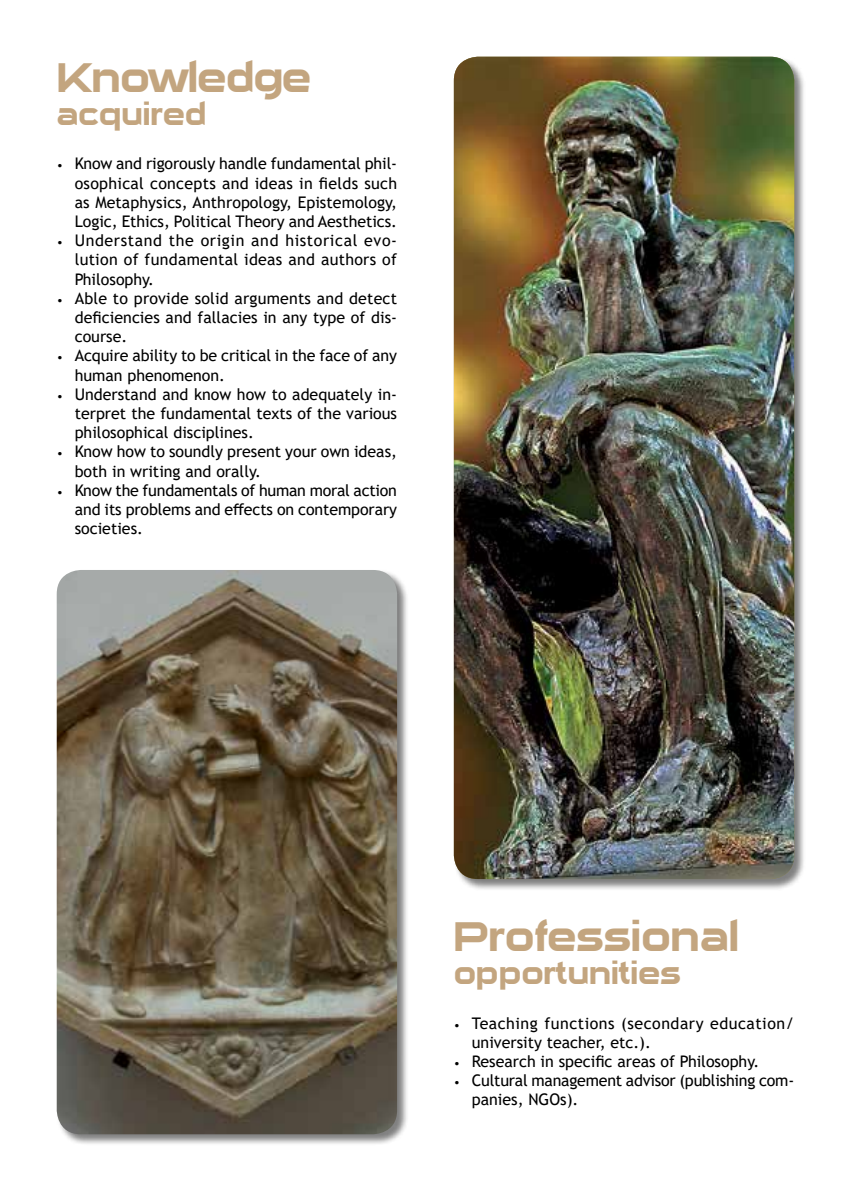
<style>
.page{position:relative;width:851px;height:1191px;background:#fff}
.page>*{position:absolute;margin:0;border:0;box-sizing:border-box;transform-origin:0 0}
.t1{font:40px "Sui Generis";color:#c3a57f}
.t2{font:40px "Sui Generis";letter-spacing:-.02em;color:#c3a57f}
.t3{font:30px "Sui Generis";color:#c3a57f}
.t4{font:16px/19.2px "Trebuchet MS";color:#000;text-align:justify}
.t5{font:16px/19.2px "Trebuchet MS";letter-spacing:.03em;color:#000}
.s1{font-size:12px}
</style>
<div class="page">
<div style="left:453px;top:56px;width:353px;height:835px;background:#000;opacity:.5"></div>
<img style="left:454px;top:57px;width:340px;height:822px">
<div style="left:56px;top:569px;width:353px;height:576px;background:#000;opacity:.5"></div>
<img style="left:57px;top:570px;width:340px;height:564px">
<h1 class="t2" style="left:57px;top:57px;width:256px">Knowledge</h1>
<h2 class="t3" style="left:57px;top:99px;width:151px">acquired</h2>
<p class="t4" style="left:75px;top:154px;width:324px;text-indent:-18px"><span class="s1">•</span> Know and rigorously handle fundamental phil&shy;osophical concepts and ideas in fields such as Metaphysics, Anthropology, Epistemology, Logic, Ethics, Political Theory and Aesthetics.</p>
<p class="t4" style="left:75px;top:231px;width:324px;text-indent:-18px"><span class="s1">•</span> Understand the origin and historical evo&shy;lution of fundamental ideas and authors of Philosophy.</p>
<p class="t4" style="left:75px;top:288px;width:324px;text-indent:-18px"><span class="s1">•</span> Able to provide solid arguments and detect deficiencies and fallacies in any type of dis&shy;course.</p>
<p class="t4" style="left:75px;top:346px;width:324px;text-indent:-18px"><span class="s1">•</span> Acquire ability to be critical in the face of any human phenomenon.</p>
<p class="t4" style="left:75px;top:384px;width:324px;text-indent:-18px"><span class="s1">•</span> Understand and know how to adequately in&shy;terpret the fundamental texts of the various philosophical disciplines.</p>
<p class="t4" style="left:75px;top:442px;width:324px;text-indent:-18px"><span class="s1">•</span> Know how to soundly present your own ideas, both in writing and orally.</p>
<p class="t4" style="left:75px;top:480px;width:324px;text-indent:-18px"><span class="s1">•</span> Know the fundamentals of human moral action and its problems and effects on contemporary societies.</p>
<h1 class="t1" style="left:454px;top:916px;width:287px">Professional</h1>
<h2 class="t3" style="left:454px;top:958px;width:228px">opportunities</h2>
<p class="t5" style="left:472px;top:1013px;width:324px;text-indent:-18px"><span class="s1">•</span> Teaching functions (secondary education/ university teacher, etc.).</p>
<p class="t4" style="left:454px;top:1051px;width:307px"><span class="s1">•</span> Research in specific areas of Philosophy.</p>
<p class="t4" style="left:472px;top:1070px;width:324px;text-indent:-18px"><span class="s1">•</span> Cultural management advisor (publishing com&shy;panies, NGOs).</p>
</div>
